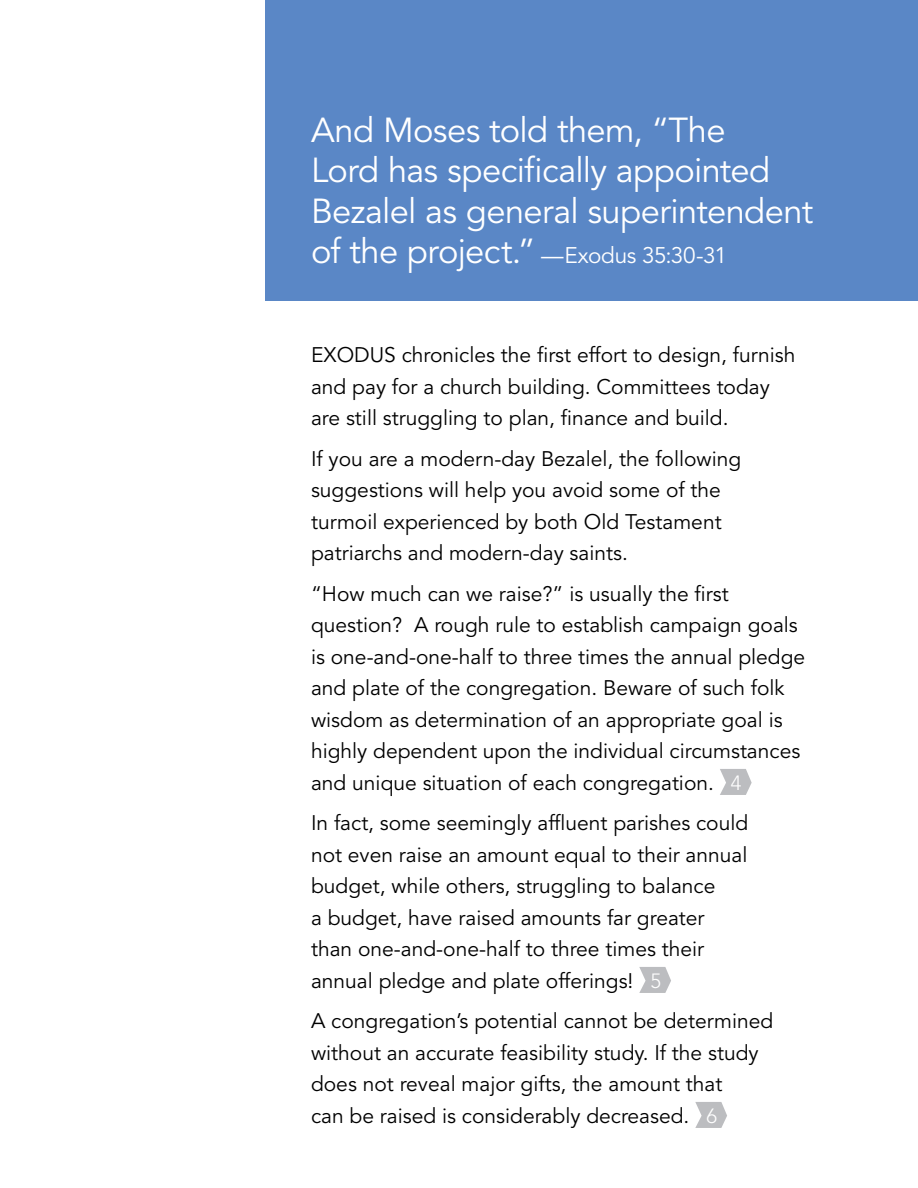
<style>
.page{position:relative;width:918px;height:1188px;background:#fff}
.page>*{position:absolute;margin:0;border:0;box-sizing:border-box;transform-origin:0 0}
.t1{font:34.5px/40.5px "Avenir LT Std";letter-spacing:-.02em;color:#fff}
.t2{font:22.5px "Avenir LT Std";letter-spacing:-.015em;color:#fff}
.t3{font:21px/31.5px "Avenir LT Std";color:#000}
.s1{font-size:34.5px}
.s2{font-weight:300;font-size:20.4px;color:#fff}
</style>
<div class="page">
<div style="left:266px;top:0;width:652px;height:300px;background:#5a87c6"></div>
<svg style="left:720px;top:769px;width:32px;height:26px"></svg>
<svg style="left:639px;top:967px;width:32px;height:26px"></svg>
<svg style="left:695px;top:1102px;width:32px;height:26px"></svg>
<h1 class="t1" style="left:311px;top:110px;width:504px">And Moses told them, “The<br>Lord has specifically appointed<br>Bezalel as general superintendent</h1>
<p class="t2" style="left:311px;top:242px;width:417px"><span class="s1">of the project.”</span> —Exodus 35:30-31</p>
<p class="t3" style="left:311px;top:340px;width:486px">EXODUS chronicles the first effort to design, furnish and pay for a church building. Committees today are still struggling to plan, finance and build.</p>
<p class="t3" style="left:311px;top:443px;width:432px">If you are a modern-day Bezalel, the following suggestions will help you avoid some of the turmoil experienced by both Old Testament patriarchs and modern-day saints.</p>
<p class="t3" style="left:311px;top:578px;width:496px">“How much can we raise?” is usually the first question? A rough rule to establish campaign goals is one-and-one-half to three times the annual pledge and plate of the congregation. Beware of such folk wisdom as determination of an appropriate goal is highly dependent upon the individual circumstances and unique situation of each congregation. <span class="s2">4</span></p>
<p class="t3" style="left:311px;top:808px;width:439px">In fact, some seemingly affluent parishes could not even raise an amount equal to their annual budget, while others, struggling to balance<br>a budget, have raised amounts far greater than one-and-one-half to three times their annual pledge and plate offerings! <span class="s2">5</span></p>
<p class="t3" style="left:311px;top:1006px;width:464px">A congregation’s potential cannot be determined without an accurate feasibility study. If the study does not reveal major gifts, the amount that<br>can be raised is considerably decreased. <span class="s2">6</span></p>
</div>
